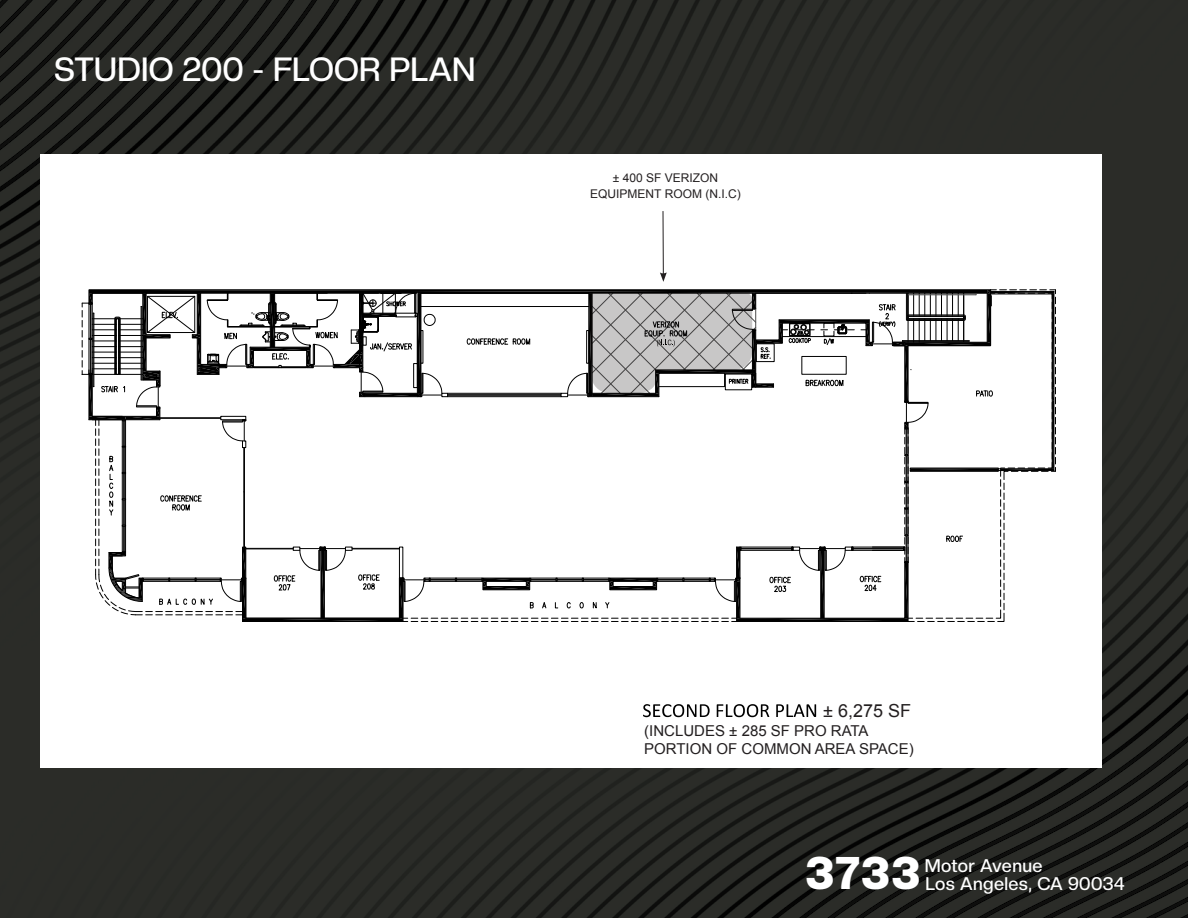
<style>
.page{position:relative;width:1188px;height:918px;background:#fff}
.page>*{position:absolute;margin:0;border:0;box-sizing:border-box;transform-origin:0 0}
.Address_-_Cover_Page{font:900 45px "Creato Display";color:#fff}
.Address_-_Cover_Page-2{font:500 33px "Creato Display";letter-spacing:.005em;color:#fff}
.Address_-_Cover_Page-3{font:500 18px "Creato Display";letter-spacing:.02em;color:#fff}
.t1{font:18px "Arial";color:#231f20}
.t2{font:15px "Arial";color:#231f20}
.t3{font:12px "Arial";color:#231f20}
</style>
<div class="page">
<img style="left:0;top:0;width:1188px;height:918px">
<div style="left:40px;top:154px;width:1062px;height:614px;background:#fff"></div>
<svg style="left:643px;top:704px;width:67px;height:13px"></svg>
<svg style="left:717px;top:704px;width:52px;height:13px"></svg>
<svg style="left:776px;top:704px;width:40px;height:13px"></svg>
<svg style="left:82px;top:289px;width:974px;height:333px"></svg>
<hr style="left:663px;top:211px;width:1px;height:64px;background:#231f20">
<svg style="left:660px;top:272px;width:7px;height:10px"></svg>
<p class="Address_-_Cover_Page-2" style="left:54px;top:49px;width:423px">STUDIO 200 - FLOOR PLAN</p>
<p class="t3" style="left:613px;top:170px;width:107px">± 400 SF VERIZON</p>
<p class="t3" style="left:590px;top:186px;width:152px">EQUIPMENT ROOM (N.I.C)</p>
<p class="t1" style="left:823px;top:698px;width:89px">± 6,275 SF</p>
<p class="t2" style="left:644px;top:721px;width:226px">(INCLUDES ± 285 SF PRO RATA</p>
<p class="t2" style="left:644px;top:739px;width:271px">PORTION OF COMMON AREA SPACE)</p>
<p class="Address_-_Cover_Page" style="left:806px;top:846px;width:116px">3733</p>
<p class="Address_-_Cover_Page-3" style="left:925px;top:855px;width:119px">Motor Avenue</p>
<p class="Address_-_Cover_Page-3" style="left:925px;top:873px;width:201px">Los Angeles, CA 90034</p>
</div>
